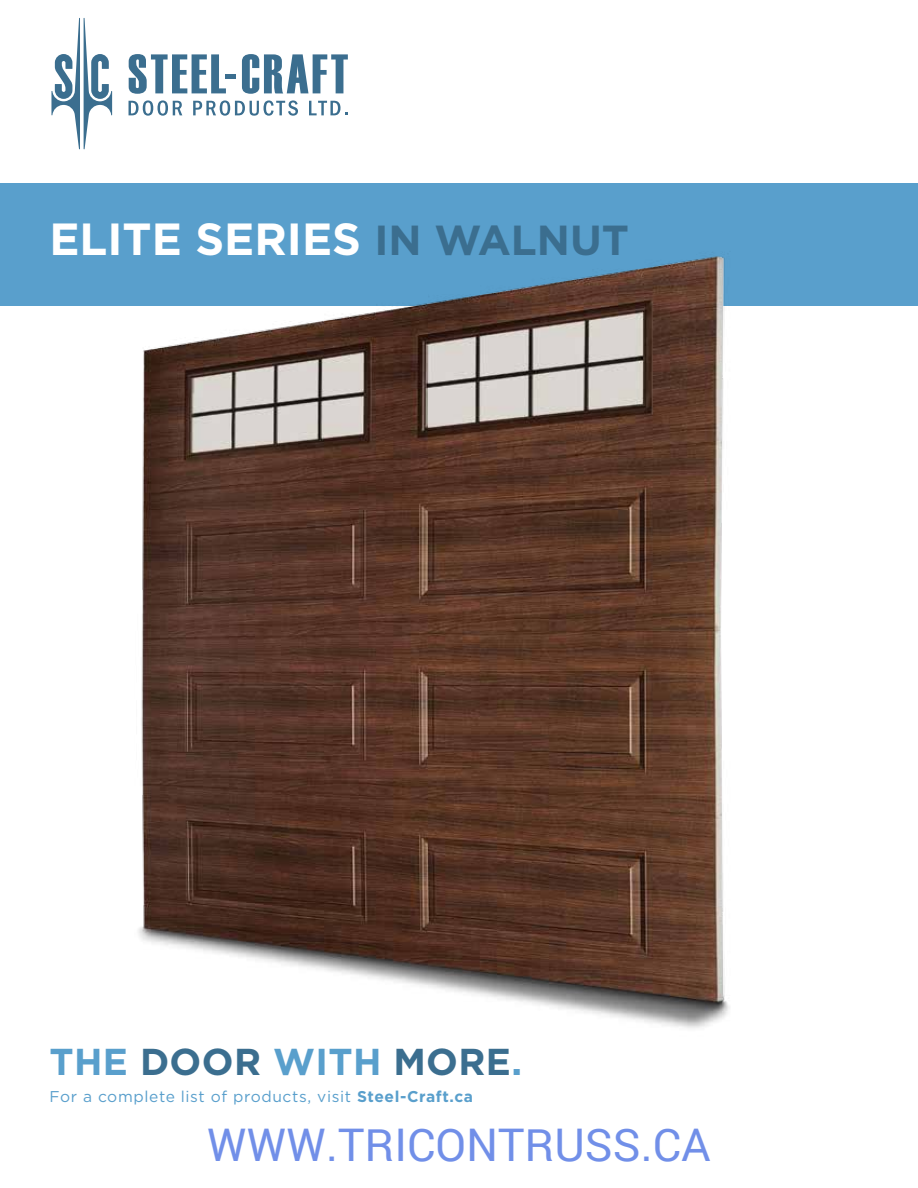
<style>
.page{position:relative;width:918px;height:1188px;background:#fff}
.page>*{position:absolute;margin:0;border:0;box-sizing:border-box;transform-origin:0 0}
.t1{font:700 45px "Gotham";color:#fff}
.t2{font:45px "Roboto";color:rgb(65 105 225/.75)}
.t3{font:700 37.5px "Gotham";letter-spacing:.01em;color:#599fcc}
.t4{font:15.6px "Gotham";letter-spacing:.04em;color:#599fcc}
.s1{font-size:42px;color:#3b6e8f}
.s2{color:#3b6e8f}
.s3{font-weight:700}
</style>
<div class="page">
<svg style="left:129px;top:54px;width:97px;height:40px"></svg>
<svg style="left:242px;top:54px;width:106px;height:40px"></svg>
<hr style="left:226px;top:75px;width:10px;height:4px;background:#3b6e8f">
<svg style="left:129px;top:100px;width:53px;height:16px"></svg>
<svg style="left:193px;top:100px;width:105px;height:16px"></svg>
<svg style="left:309px;top:101px;width:39px;height:14px"></svg>
<svg style="left:51px;top:18px;width:61px;height:131px"></svg>
<div style="left:0;top:183px;width:918px;height:123px;background:#599fcc"></div>
<img style="left:138px;top:256px;width:592px;height:772px">
<h1 class="t1" style="left:50px;top:213px;width:581px">ELITE SERIES <span class="s1">IN WALNUT</span></h1>
<h2 class="t3" style="left:50px;top:1040px;width:474px">THE <span class="s2">DOOR</span> WITH <span class="s2">MORE</span>.</h2>
<p class="t4" style="left:50px;top:1088px;width:425px">For a complete list of products, visit <span class="s3">Steel-Craft.ca</span></p>
<h1 class="t2" style="left:207px;top:1114px;width:505px">WWW.TRICONTRUSS.CA</h1>
</div>
